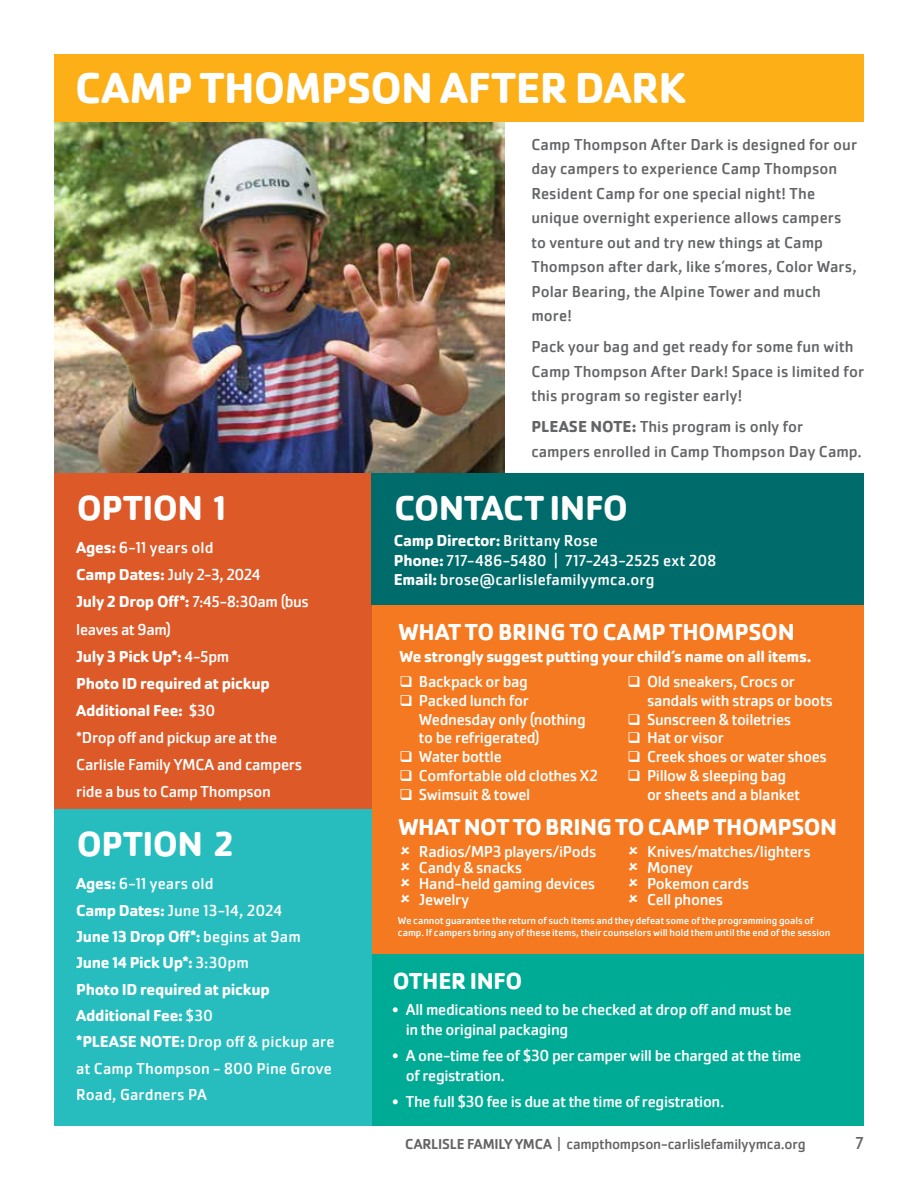
<style>
.page{position:relative;width:918px;height:1188px;background:#fff}
.page>*{position:absolute;margin:0;border:0;box-sizing:border-box;transform-origin:0 0}
.t1{font:700 45px "Cachet Pro";letter-spacing:-.02em;color:#fff}
.t2{font:700 36px "Cachet Pro";letter-spacing:-.015em;color:#fff}
.t3{font:700 24px "Cachet Pro";letter-spacing:-.015em;color:#fff}
.t4{font:18px "Cachet Pro";color:#636466}
.t5{font:16.5px/27.2px "Cachet Pro";letter-spacing:-.02em;color:#fff}
.t6{font:16.5px/24.5px "Cachet Pro";letter-spacing:.005em;color:#636466}
.t7{font:16.5px/26.4px "Cachet Pro";letter-spacing:.005em;color:#fff}
.t8{font:700 16.5px "Cachet Pro";letter-spacing:-.02em;color:#fff}
.t9{font:15px "Cachet Pro";letter-spacing:-.015em;color:#636466}
.t10{font:10.5px/12px "Cachet Pro";color:#fff}
.s1{font-weight:700}
.s2{font-weight:500}
</style>
<div class="page">
<img style="left:54px;top:122px;width:450px;height:351px">
<div style="left:372px;top:605px;width:492px;height:349px;background:#f47920"></div>
<div style="left:372px;top:954px;width:492px;height:171px;background:#00ab95"></div>
<div style="left:54px;top:54px;width:810px;height:68px;background:#fcaf17"></div>
<div style="left:54px;top:473px;width:318px;height:352px;background:#dd5928"></div>
<div style="left:54px;top:809px;width:318px;height:316px;background:#27bdbe"></div>
<div style="left:372px;top:473px;width:492px;height:132px;background:#006b6b"></div>
<h1 class="t1" style="left:75px;top:60px;width:612px">CAMP THOMPSON AFTER DARK</h1>
<h2 class="t2" style="left:77px;top:486px;width:151px">OPTION 1</h2>
<p class="t5" style="left:76px;top:534px;width:234px"><span class="s1">Ages:</span> 6-11 years old<br><span class="s1">Camp Dates:</span> July 2-3, 2024<br><span class="s1">July 2 Drop Off*:</span> 7:45-8:30am (bus leaves at 9am)<br><span class="s1">July 3 Pick Up*:</span> 4-5pm<br><span class="s1">Photo ID required at pickup<br>Additional Fee:</span> $30<br>*Drop off and pickup are at the<br>Carlisle Family YMCA and campers ride a bus to Camp Thompson</p>
<h2 class="t2" style="left:77px;top:822px;width:158px">OPTION 2</h2>
<p class="t7" style="left:76px;top:871px;width:260px"><span class="s1">Ages:</span> 6-11 years old<br><span class="s1">Camp Dates:</span> June 13-14, 2024<br><span class="s1">June 13 Drop Off*:</span> begins at 9am<br><span class="s1">June 14 Pick Up*:</span> 3:30pm<br><span class="s1">Photo ID required at pickup<br>Additional Fee:</span> $30<br><span class="s1">*PLEASE NOTE:</span> Drop off &amp; pickup are at Camp Thompson - 800 Pine Grove<br>Road, Gardners PA</p>
<p class="t6" style="left:531px;top:132px;width:327px">Camp Thompson After Dark is designed for our day campers to experience Camp Thompson Resident Camp for one special night! The unique overnight experience allows campers to venture out and try new things at Camp Thompson after dark, like s’mores, Color Wars, Polar Bearing, the Alpine Tower and much more!</p>
<p class="t6" style="left:531px;top:335px;width:334px">Pack your bag and get ready for some fun with<br>Camp Thompson After Dark! Space is limited for this program so register early!</p>
<p class="t6" style="left:531px;top:415px;width:332px"><span class="s1">PLEASE NOTE:</span> This program is only for campers enrolled in Camp Thompson Day Camp.</p>
<h2 class="t2" style="left:395px;top:486px;width:235px">CONTACT INFO</h2>
<p class="t7" style="left:394px;top:531px;width:324px;line-height:19.5px"><span class="s1">Camp Director:</span> Brittany Rose<br><span class="s1">Phone:</span> 717-486-5480 | 717-243-2525 ext 208<br><span class="s1">Email:</span> brose@carlislefamilyymca.org</p>
<h3 class="t3" style="left:398px;top:617px;width:398px">WHAT TO BRING TO CAMP THOMPSON</h3>
<p class="t5" style="left:399px;top:668px;width:130px">❑ Backpack or bag</p>
<p class="t5" style="left:419px;top:691px;width:168px;line-height:18.9px;text-indent:-20px">❑ Packed lunch for<br>Wednesday only (nothing to be refrigerated)</p>
<p class="t5" style="left:399px;top:743px;width:104px">❑ Water bottle</p>
<p class="t5" style="left:399px;top:762px;width:200px">❑ Comfortable old clothes X2</p>
<p class="t5" style="left:399px;top:781px;width:132px">❑ Swimsuit &amp; towel</p>
<p class="t8" style="left:399px;top:647px;width:414px">We strongly suggest putting your child’s name on all items.</p>
<p class="t5" style="left:647px;top:672px;width:187px;line-height:18.9px;text-indent:-20px">❑ Old sneakers, Crocs or sandals with straps or boots</p>
<p class="t5" style="left:627px;top:706px;width:165px">❑ Sunscreen &amp; toiletries</p>
<p class="t5" style="left:627px;top:725px;width:98px">❑ Hat or visor</p>
<p class="t5" style="left:627px;top:743px;width:201px">❑ Creek shoes or water shoes</p>
<p class="t5" style="left:647px;top:766px;width:155px;line-height:18.9px;text-indent:-20px">❑ Pillow &amp; sleeping bag or sheets and a blanket</p>
<h3 class="t3" style="left:398px;top:812px;width:440px">WHAT NOT TO BRING TO CAMP THOMPSON</h3>
<p class="t5" style="left:419px;top:844px;width:179px;line-height:16px">Radios/MP3 players/iPods<br>Candy &amp; snacks<br>Hand-held gaming devices<br>Jewelry</p>
<p class="t5" style="left:647px;top:844px;width:165px;line-height:16px">Knives/matches/lighters<br>Money<br>Pokemon cards<br>Cell phones</p>
<p class="t10" style="left:398px;top:915px;width:434px">We cannot guarantee the return of such items and they defeat some of the programming goals of camp. If campers bring any of these items, their counselors will hold them until the end of the session</p>
<h3 class="t3" style="left:393px;top:966px;width:131px">OTHER INFO</h3>
<p class="t5" style="left:406px;top:1000px;width:387px;line-height:19.6px;text-indent:-13px">• All medications need to be checked at drop off and must be in the original packaging</p>
<p class="t5" style="left:406px;top:1046px;width:397px;line-height:19.6px;text-indent:-13px">• A one-time fee of $30 per camper will be charged at the time of registration.</p>
<p class="t5" style="left:392px;top:1088px;width:334px">• The full $30 fee is due at the time of registration.</p>
<p class="t9" style="left:405px;top:1135px;width:402px"><span class="s2">CARLISLE FAMILY YMCA</span> | campthompson-carlislefamilyymca.org</p>
<p class="t4" style="left:856px;top:1133px;width:10px">7</p>
</div>
